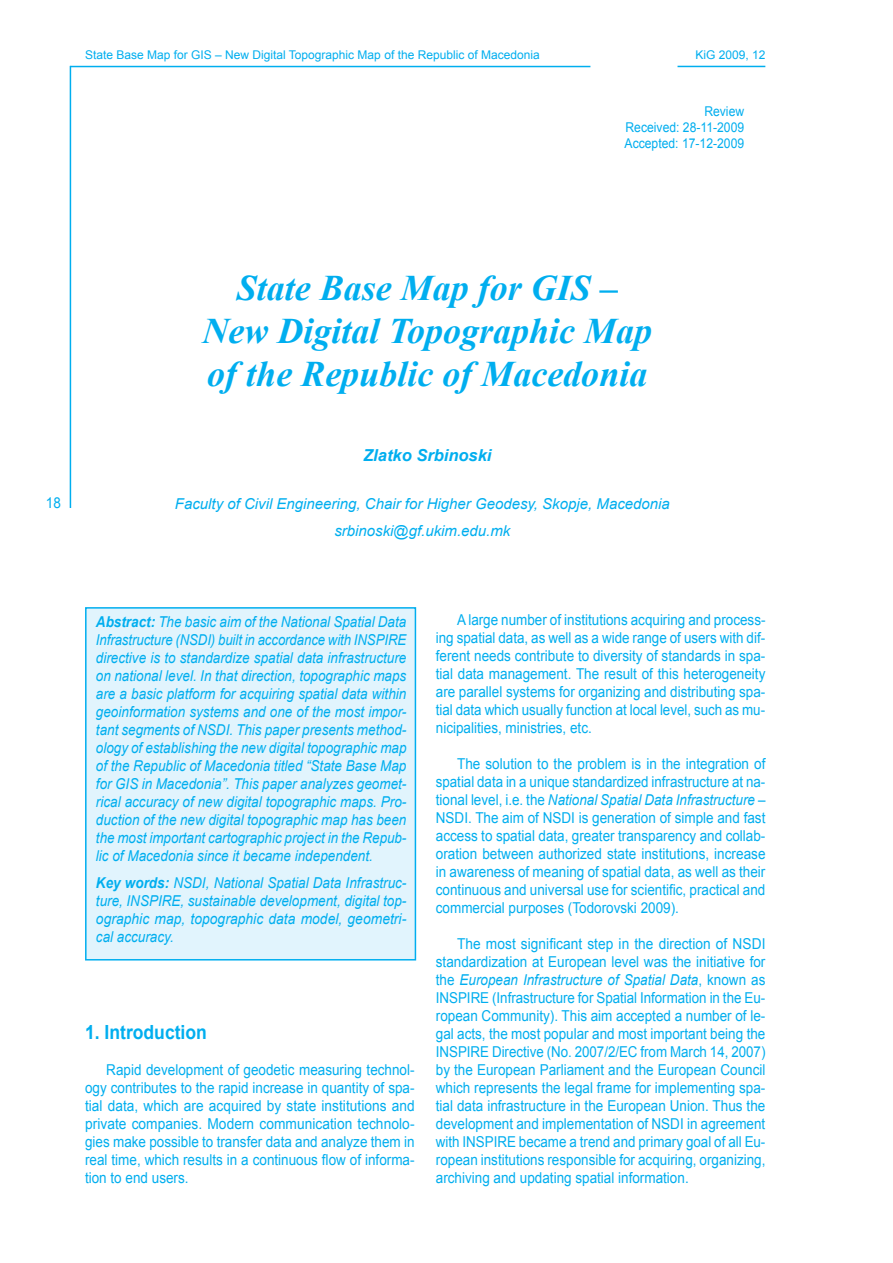
<style>
.page{position:relative;width:893px;height:1263px;background:#fff}
.page>*{position:absolute;margin:0;border:0;box-sizing:border-box;transform-origin:0 0}
.t1{font:italic 700 36px/43.2px "Times New Roman";color:#00aeef;text-align:center}
.t2{font:700 19.5px "Arial";color:#00aeef;scale:.9 1}
.t3{font:italic 700 16.5px "Arial";color:#00aeef}
.t4{font:15px/18px "Arial";color:#00aeef;text-align:justify;scale:.9 1}
.t5{font:italic 15px/18px "Arial";color:#00aeef;text-align:justify;scale:.9 1}
.t6{font:15px/18px "Arial";color:#00aeef;text-align:justify;scale:.91 1}
.t7{font:italic 15px/26.5px "Arial";color:#00aeef;text-align:center}
.t8{font:13.5px/16.2px "Arial";color:#00aeef;text-align:justify;scale:.9 1}
.t9{font:12px "Arial";color:#00aeef}
.s1{font-weight:700}
.s2{font-style:italic}
</style>
<div class="page">
<hr style="left:70px;top:66px;width:520px;height:1px;background:#00aeef">
<hr style="left:70px;top:66px;width:1px;height:442px;background:#00aeef">
<hr style="left:677px;top:66px;width:88px;height:1px;background:#00aeef">
<div style="left:85px;top:607px;width:331px;height:353px;background:#e1f4fd;border:2px solid #00aeef"></div>
<p class="t9" style="left:85px;top:47px;width:456px">State Base Map for GIS – New Digital Topographic Map of the Republic of Macedonia</p>
<p class="t9" style="left:695px;top:47px;width:72px">KiG 2009, 12</p>
<p class="t8" style="left:625px;top:103px;width:134px;text-indent:80px">Review Received: 28-11-2009<br>Accepted: 17-12-2009</p>
<p class="t4" style="left:46px;top:494px;width:18px">18</p>
<h1 class="t1" style="left:202px;top:265px;width:451px">State Base Map for GIS –<br>New Digital Topographic Map of the Republic of Macedonia</h1>
<p class="t3" style="left:363px;top:445px;width:130px">Zlatko Srbinoski</p>
<p class="t7" style="left:175px;top:491px;width:496px">Faculty of Civil Engineering, Chair for Higher Geodesy, Skopje, Macedonia srbinoski@gf.ukim.edu.mk</p>
<p class="t5" style="left:96px;top:613px;width:347px"><span class="s1">Abstract:</span> The basic aim of the National Spatial Data Infrastructure (NSDI) built in accordance with INSPIRE directive is to standardize spatial data infrastructure on national level. In that direction, topographic maps are a basic platform for acquiring spatial data within geoinformation systems and one of the most impor&shy;tant segments of NSDI. This paper presents method&shy;ology of establishing the new digital topographic map of the Republic of Macedonia titled “State Base Map for GIS in Macedonia”. This paper analyzes geomet&shy;rical accuracy of new digital topographic maps. Pro&shy;duction of the new digital topographic map has been the most important cartographic project in the Repub&shy;lic of Macedonia since it became independent.</p>
<p class="t5" style="left:96px;top:873px;width:346px"><span class="s1">Key words:</span> NSDI, National Spatial Data Infrastruc&shy;ture, INSPIRE, sustainable development, digital top&shy;ographic map, topographic data model, geometri&shy;cal accuracy.</p>
<h2 class="t2" style="left:85px;top:1019px;width:137px">1. Introduction</h2>
<p class="t4" style="left:85px;top:1061px;width:368px;text-indent:21px">Rapid development of geodetic measuring technol&shy;ogy contributes to the rapid increase in quantity of spa&shy;tial data, which are acquired by state institutions and private companies. Modern communication technolo&shy;gies make possible to transfer data and analyze them in real time, which results in a continuous flow of informa&shy;tion to end users.</p>
<p class="t4" style="left:436px;top:611px;width:368px;text-indent:21px">A large number of institutions acquiring and process&shy;ing spatial data, as well as a wide range of users with dif&shy;ferent needs contribute to diversity of standards in spa&shy;tial data management. The result of this heterogeneity are parallel systems for organizing and distributing spa&shy;tial data which usually function at local level, such as mu&shy;nicipalities, ministries, etc.</p>
<p class="t4" style="left:436px;top:755px;width:368px;text-indent:21px">The solution to the problem is in the integration of spatial data in a unique standardized infrastructure at na&shy;tional level, i.e. the <span class="s2">National Spatial Data Infrastructure</span> – NSDI. The aim of NSDI is generation of simple and fast access to spatial data, greater transparency and collab&shy;oration between authorized state institutions, increase in awareness of meaning of spatial data, as well as their continuous and universal use for scientific, practical and commercial purposes (Todorovski 2009).</p>
<p class="t6" style="left:436px;top:935px;width:364px;text-indent:21px">The most significant step in the direction of NSDI standardization at European level was the initiative for the <span class="s2">European Infrastructure of Spatial Data</span>, known as INSPIRE (Infrastructure for Spatial Information in the Eu&shy;ropean Community). This aim accepted a number of le&shy;gal acts, the most popular and most important being the INSPIRE Directive (No. 2007/2/EC from March 14, 2007) by the European Parliament and the European Council which represents the legal frame for implementing spa&shy;tial data infrastructure in the European Union. Thus the development and implementation of NSDI in agreement with INSPIRE became a trend and primary goal of all Eu&shy;ropean institutions responsible for acquiring, organizing, archiving and updating spatial information.</p>
</div>
